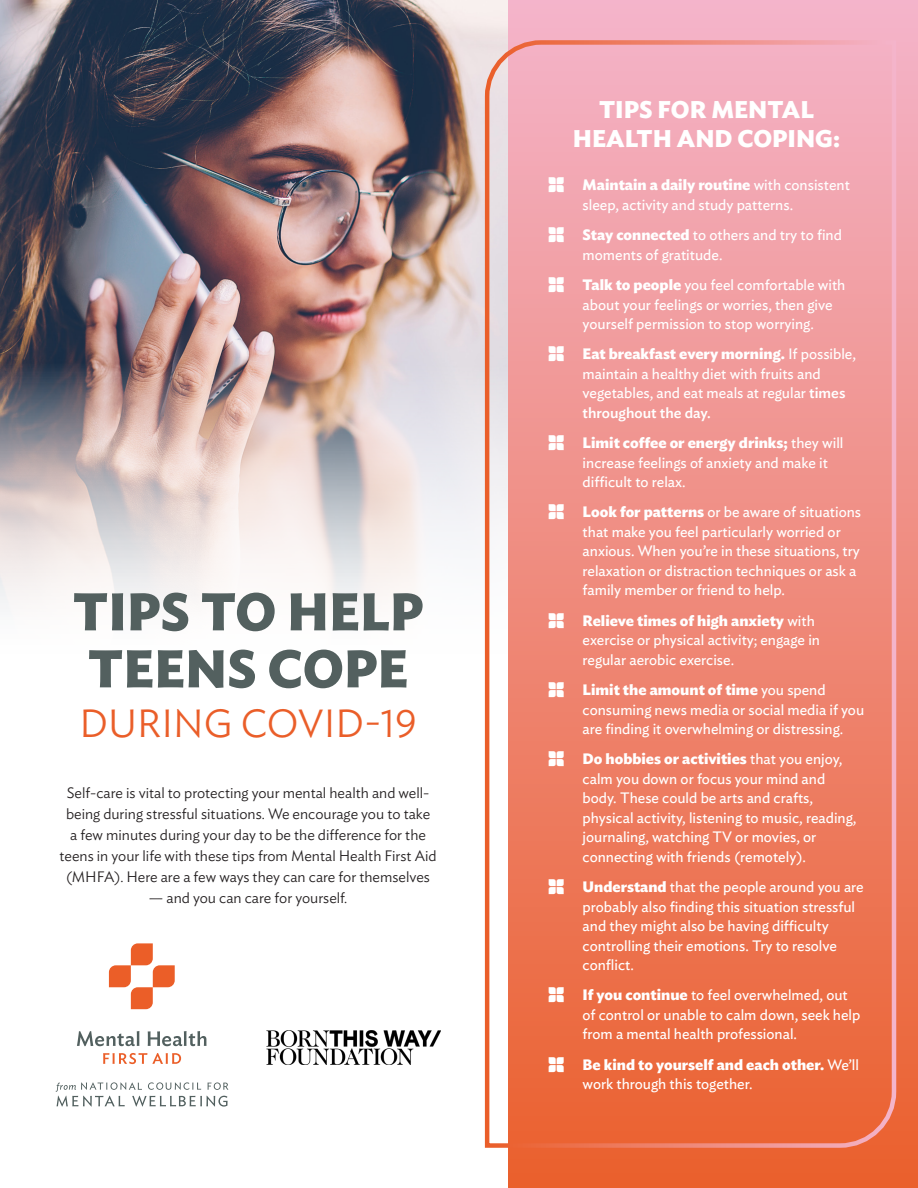
<style>
.page{position:relative;width:918px;height:1188px;background:#fff}
.page>*{position:absolute;margin:0;border:0;box-sizing:border-box;transform-origin:0 0}
.Title_1{font:700 52.5px/57px "Ideal Sans";color:#53605f}
.Title_2{font:300 39px "Ideal Sans";color:#ea5e29}
.Header_2{font:700 24px/28.8px "Ideal Sans";color:#fff;text-align:center}
.t1{font:15px/19.5px "Ideal Sans";color:#fff}
.Body_Paragraph{font:300 15px/21px "Ideal Sans";color:#231f20;text-align:center}
.t2{font:700 15px/19.5px "Ideal Sans";color:#fff}
.s1{font-family:"petals"}
.s2{font-weight:700}
.s3{font-weight:500}
.s4{font-family:"petals";font-weight:400}
.s5{font-weight:400}
</style>
<div class="page">
<img style="left:0;top:0;width:508px;height:609px">
<div style="left:508px;top:0;width:410px;height:1188px;background:linear-gradient(to bottom,#f4b4cb,#ea602c)"></div>
<svg style="left:483px;top:38px;width:416px;height:1112px;background:#ef8f81"></svg>
<svg style="left:109px;top:943px;width:66px;height:66px"></svg>
<svg style="left:103px;top:1053px;width:78px;height:11px"></svg>
<svg style="left:77px;top:1031px;width:62px;height:15px"></svg>
<svg style="left:148px;top:1031px;width:59px;height:15px"></svg>
<svg style="left:56px;top:1082px;width:172px;height:25px"></svg>
<img style="left:266px;top:1030px;width:175px;height:35px">
<p class="Title_1" style="left:73px;top:579px;width:352px">TIPS TO HELP<br>TEENS COPE</p>
<p class="Title_2" style="left:79px;top:693px;width:339px">DURING COVID-19</p>
<p class="Body_Paragraph" style="left:60px;top:781px;width:379px">Self-care is vital to protecting your mental health and well&shy;being during stressful situations. We encourage you to take<br>a few minutes during your day to be the difference for the teens in your life with these tips from Mental Health First Aid (MHFA). Here are a few ways they can care for themselves</p>
<p class="Body_Paragraph" style="left:149px;top:886px;width:200px">— and you can care for yourself.</p>
<p class="Header_2" style="left:573px;top:93px;width:269px">TIPS FOR MENTAL<br>HEALTH AND COPING:</p>
<p class="t1" style="left:583px;top:174px;width:269px;text-indent:-34px"><span class="s1">-</span> <span class="s2">Maintain a daily routine</span> with consistent sleep, activity and study patterns.</p>
<p class="t1" style="left:583px;top:224px;width:261px;text-indent:-34px"><span class="s1">-</span> <span class="s2">Stay connected</span> to others and try to find moments of gratitude.</p>
<p class="t1" style="left:583px;top:274px;width:264px;text-indent:-34px"><span class="s1">-</span> <span class="s2">Talk to people</span> you feel comfortable with about your feelings or worries, then give yourself permission to stop worrying.</p>
<p class="t1" style="left:583px;top:343px;width:275px;text-indent:-34px"><span class="s1">-</span> <span class="s2">Eat breakfast every morning.</span> If possible, maintain a healthy diet with fruits and vegetables, and eat meals at regular <span class="s3">times throughout the day.</span></p>
<p class="t1" style="left:583px;top:432px;width:262px;text-indent:-34px"><span class="s1">-</span> <span class="s2">Limit coffee or energy drinks;</span> they will increase feelings of anxiety and make it difficult to relax.</p>
<p class="t1" style="left:583px;top:501px;width:280px;text-indent:-34px"><span class="s1">-</span> <span class="s2">Look for patterns</span> or be aware of situations that make you feel particularly worried or anxious. When you’re in these situations, try relaxation or distraction techniques or ask a family member or friend to help.</p>
<p class="t1" style="left:583px;top:610px;width:239px;text-indent:-34px"><span class="s1">-</span> <span class="s2">Relieve times of high anxiety</span> with exercise or physical activity; engage in regular aerobic exercise.</p>
<p class="t1" style="left:583px;top:679px;width:283px;text-indent:-34px"><span class="s1">-</span> <span class="s2">Limit the amount of time</span> you spend consuming news media or social media if you are finding it overwhelming or distressing.</p>
<p class="t1" style="left:583px;top:748px;width:275px;text-indent:-34px"><span class="s1">-</span> <span class="s2">Do hobbies or activities</span> that you enjoy, calm you down or focus your mind and body. These could be arts and crafts, physical activity, listening to music, reading, journaling, watching TV or movies, or connecting with friends (remotely).</p>
<p class="t1" style="left:583px;top:876px;width:283px;text-indent:-34px"><span class="s1">-</span> <span class="s2">Understand</span> that the people around you are probably also finding this situation stressful and they might also be having difficulty controlling their emotions. Try to resolve conflict.</p>
<p class="t1" style="left:583px;top:984px;width:279px;text-indent:-34px"><span class="s1">-</span> <span class="s2">If you continue</span> to feel overwhelmed, out of control or unable to calm down, seek help from a mental health professional.</p>
<p class="t2" style="left:583px;top:1054px;width:278px;text-indent:-34px"><span class="s4">-</span> Be kind to yourself and each other. <span class="s5">We’ll work through this together.</span></p>
</div>
